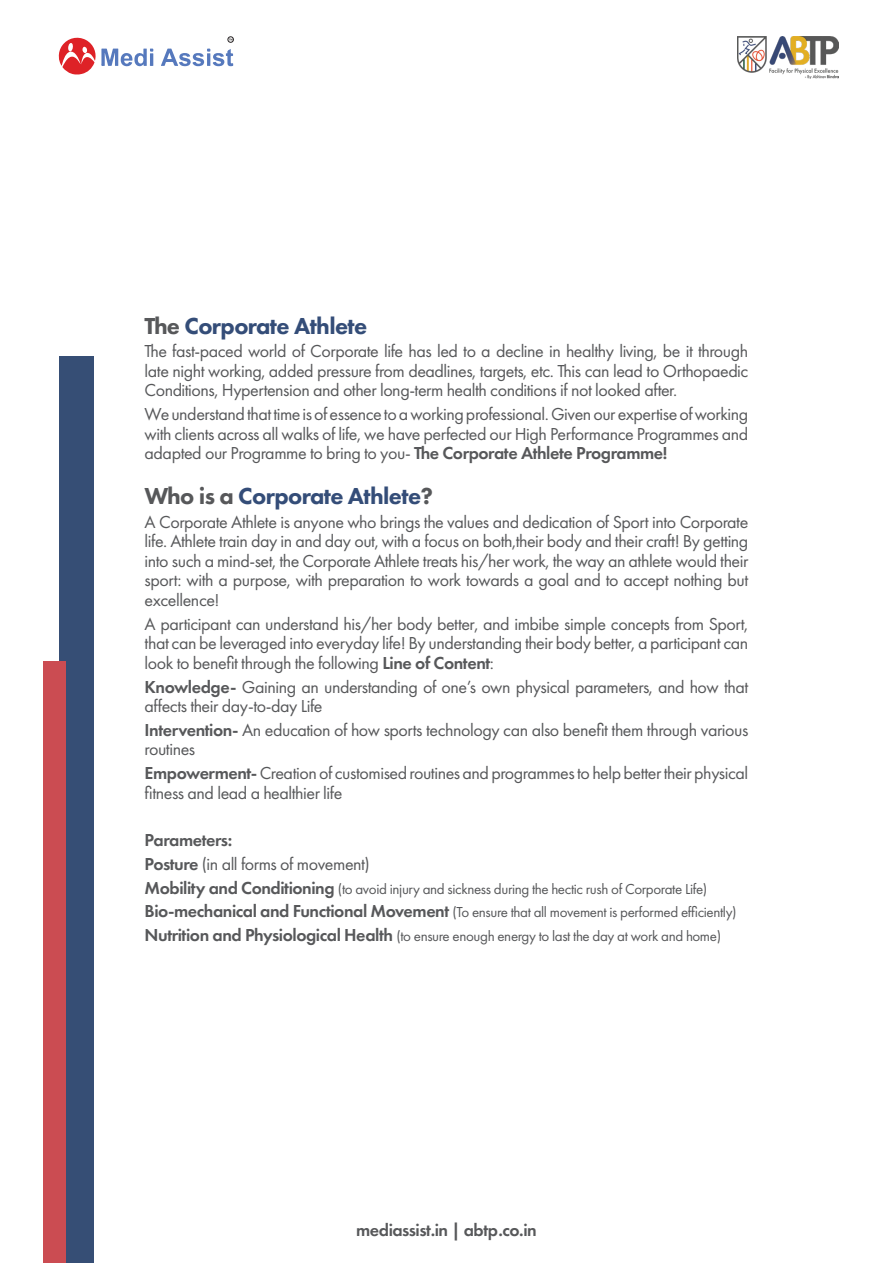
<style>
.page{position:relative;width:893px;height:1263px;background:#fff}
.page>*{position:absolute;margin:0;border:0;box-sizing:border-box;transform-origin:0 0}
.t1{font:800 24px "Futura PT";letter-spacing:-.025em;color:#344d78}
.t2{font:18px/19.5px "Futura PT";letter-spacing:-.025em;color:#57585a;text-align:justify}
.t3{font:600 18px "Futura PT";letter-spacing:-.025em;color:#57585a}
.t4{font:15px/23.7px "Futura PT";letter-spacing:-.025em;color:#57585a}
.s1{color:#57585a}
.s2{font-weight:600}
.s3{font-weight:600;font-size:18px}
</style>
<div class="page">
<svg style="left:161px;top:49px;width:73px;height:17px"></svg>
<svg style="left:58px;top:37px;width:95px;height:38px"></svg>
<svg style="left:228px;top:37px;width:6px;height:5px"></svg>
<img style="left:737px;top:37px;width:102px;height:42px">
<div style="left:59px;top:356px;width:35px;height:907px;background:#364e75"></div>
<div style="left:43px;top:661px;width:22px;height:602px;background:#cb4c52"></div>
<h1 class="t1" style="left:145px;top:311px;width:224px"><span class="s1">The</span> Corporate Athlete</h1>
<p class="t2" style="left:145px;top:342px;width:605px">The fast-paced world of Corporate life has led to a decline in healthy living, be it through late night working, added pressure from deadlines, targets, etc. This can lead to Orthopaedic Conditions, Hypertension and other long-term health conditions if not looked after.</p>
<p class="t2" style="left:145px;top:404px;width:605px">We understand that time is of essence to a working professional. Given our expertise of working with clients across all walks of life, we have perfected our High Performance Programmes and adapted our Programme to bring to you- <span class="s2">The Corporate Athlete Programme!</span></p>
<h1 class="t1" style="left:145px;top:481px;width:290px"><span class="s1">Who is a</span> Corporate Athlete<span class="s1">?</span></h1>
<p class="t2" style="left:145px;top:512px;width:605px">A Corporate Athlete is anyone who brings the values and dedication of Sport into Corporate life. Athlete train day in and day out, with a focus on both,their body and their craft! By getting into such a mind-set, the Corporate Athlete treats his/her work, the way an athlete would their sport: with a purpose, with preparation to work towards a goal and to accept nothing but excellence!</p>
<p class="t2" style="left:145px;top:614px;width:605px">A participant can understand his/her body better, and imbibe simple concepts from Sport, that can be leveraged into everyday life! By understanding their body better, a participant can look to benefit through the following <span class="s2">Line of Content</span>:</p>
<p class="t2" style="left:145px;top:677px;width:605px"><span class="s2">Knowledge-</span> Gaining an understanding of one’s own physical parameters, and how that affects their day-to-day Life</p>
<p class="t2" style="left:145px;top:720px;width:605px"><span class="s2">Intervention-</span> An education of how sports technology can also benefit them through various routines</p>
<p class="t2" style="left:145px;top:763px;width:605px"><span class="s2">Empowerment-</span> Creation of customised routines and programmes to help better their physical fitness and lead a healthier life</p>
<p class="t2" style="left:145px;top:828px;width:227px;line-height:23.7px"><span class="s2">Parameters:<br>Posture</span> (in all forms of movement)</p>
<p class="t4" style="left:145px;top:877px;width:593px"><span class="s3">Mobility and Conditioning</span> (to avoid injury and sickness during the hectic rush of Corporate Life)<br><span class="s3">Bio-mechanical and Functional Movement</span> (To ensure that all movement is performed efficiently)<br><span class="s3">Nutrition and Physiological Health</span> (to ensure enough energy to last the day at work and home)</p>
<p class="t3" style="left:356px;top:1219px;width:182px">mediassist.in | abtp.co.in</p>
</div>
